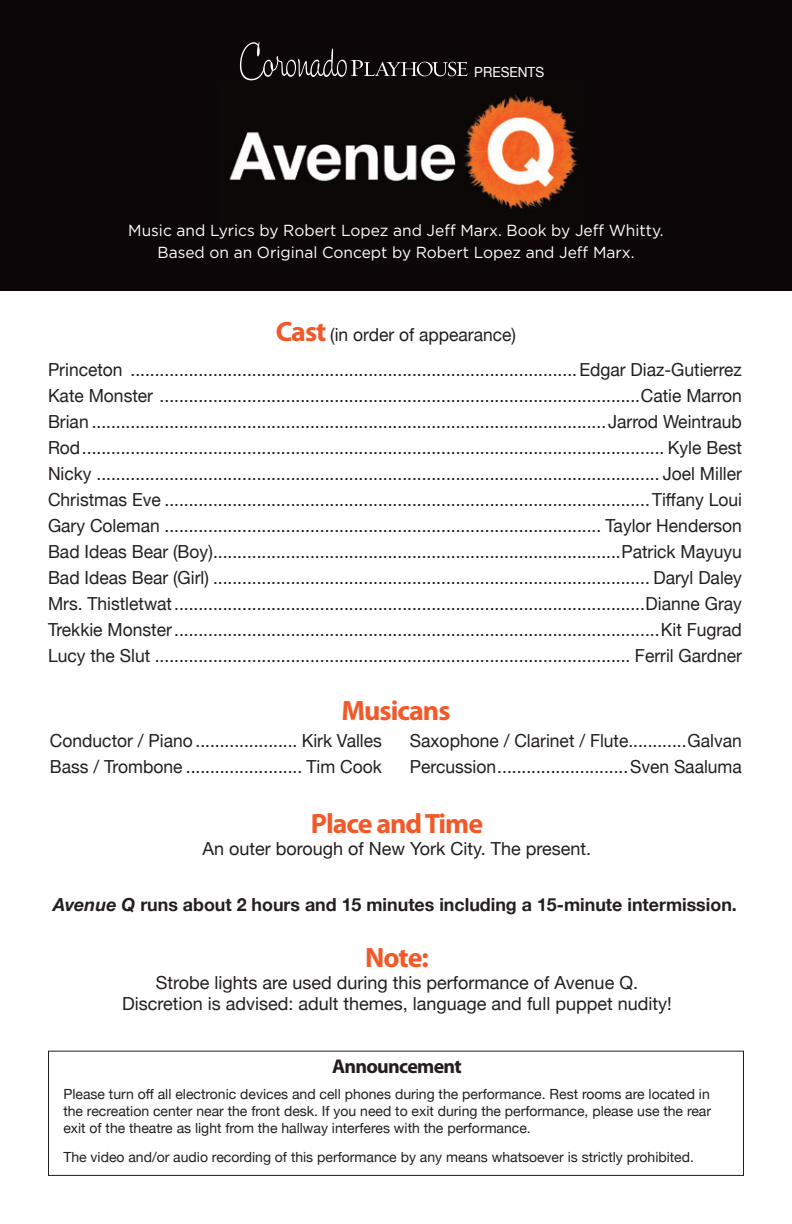
<style>
.page{position:relative;width:792px;height:1224px;background:#fff}
.page>*{position:absolute;margin:0;border:0;box-sizing:border-box;transform-origin:0 0}
.t1{font:700 28px "Myriad Pro";letter-spacing:-.035em;color:#f15929}
.t2{font:700 20px "Myriad Pro";letter-spacing:-.035em;color:#231f20}
.t3{font:18px/26px "Helvetica Neue";color:#231f20;text-align:center}
.t4{font:700 18px "Helvetica Neue";color:#231f20}
.t5{font:16px/22px "Gotham";color:#fff;text-align:center}
.t6{font:14px/16.8px "Helvetica Neue";color:#231f20;text-align:justify}
.t7{font:14px "Helvetica Neue";color:#fff}
.s1{font-family:"Myriad Pro";font-weight:700;font-size:28px;color:#f15929}
.s2{font-style:italic}
</style>
<div class="page">
<div style="left:0;top:0;width:792px;height:290px;background:#0c0608"></div>
<img style="left:229px;top:94px;width:349px;height:115px">
<div style="left:48px;top:1051px;width:696px;height:125px;border:1px solid #231f20"></div>
<svg style="left:240px;top:42px;width:227px;height:38px"></svg>
<p class="t7" style="left:474px;top:61px;width:71px">PRESENTS</p>
<p class="t5" style="left:128px;top:219px;width:537px">Music and Lyrics by Robert Lopez and Jeff Marx. Book by Jeff Whitty.<br>Based on an Original Concept by Robert Lopez and Jeff Marx.</p>
<p class="t3" style="left:48px;top:318px;width:696px;line-height:35px"><span class="s1">Cast</span> (in order of appearance)<br>Princeton ............................................................................................Edgar Diaz-Gutierrez</p>
<p class="t3" style="left:48px;top:384px;width:696px;text-align:justify">Kate Monster ...................................................................................................Catie Marron Brian ..........................................................................................................Jarrod Weintraub Rod........................................................................................................................ Kyle Best Nicky .................................................................................................................... Joel Miller Christmas Eve ....................................................................................................Tiffany Loui Gary Coleman .......................................................................................... Taylor Henderson Bad Ideas Bear (Boy)....................................................................................Patrick Mayuyu Bad Ideas Bear (Girl) .......................................................................................... Daryl Daley Mrs. Thistletwat.................................................................................................Dianne Gray Trekkie Monster....................................................................................................Kit Fugrad Lucy the Slut .................................................................................................. Ferril Gardner</p>
<h1 class="t1" style="left:341px;top:692px;width:111px">Musicans</h1>
<p class="t3" style="left:50px;top:729px;width:334px;text-align:left">Conductor / Piano ..................... Kirk Valles<br>Bass / Trombone ........................ Tim Cook</p>
<p class="t3" style="left:410px;top:729px;width:334px;text-align:left">Saxophone / Clarinet / Flute............Galvan<br>Percussion...........................Sven Saaluma</p>
<h1 class="t1" style="left:311px;top:805px;width:174px">Place and Time</h1>
<p class="t3" style="left:203px;top:836px;width:390px">An outer borough of New York City. The present.</p>
<p class="t4" style="left:53px;top:891px;width:685px"><span class="s2">Avenue Q</span> runs about 2 hours and 15 minutes including a 15-minute intermission.</p>
<h1 class="t1" style="left:365px;top:940px;width:65px">Note:</h1>
<p class="t3" style="left:122px;top:973px;width:551px;line-height:21.6px">Strobe lights are used during this performance of Avenue Q.<br>Discretion is advised: adult themes, language and full puppet nudity!</p>
<p class="t2" style="left:332px;top:1054px;width:131px">Announcement</p>
<p class="t6" style="left:63px;top:1087px;width:649px">Please turn off all electronic devices and cell phones during the performance. Rest rooms are located in the recreation center near the front desk. If you need to exit during the performance, please use the rear exit of the theatre as light from the hallway interferes with the performance.</p>
<p class="t6" style="left:63px;top:1149px;width:632px">The video and/or audio recording of this performance by any means whatsoever is strictly prohibited.</p>
</div>
